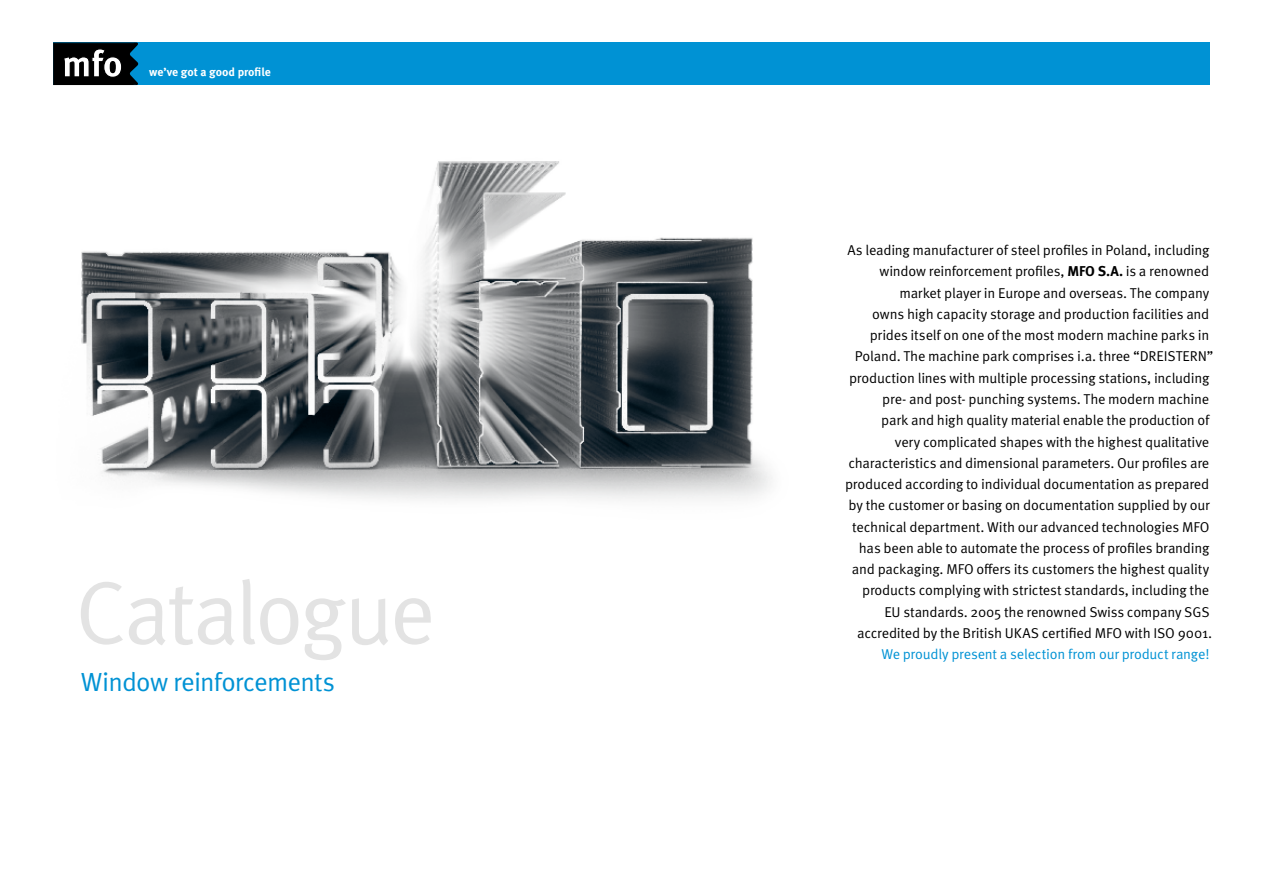
<style>
.page{position:relative;width:1263px;height:893px;background:#fff}
.page>*{position:absolute;margin:0;border:0;box-sizing:border-box;transform-origin:0 0}
.t1{font:89.1px "Meta Pro";letter-spacing:-.04em;color:#e3e3e3}
.t2{font:26.25px "Meta Pro";letter-spacing:-.03em;color:#0092d4}
.t3{font:14.25px "Meta Pro";letter-spacing:-.015em;color:#000}
.t4{font:14.25px "Meta Pro";letter-spacing:-.015em;color:#0092d4}
.t5{font:700 11.7px "Meta Pro";letter-spacing:-.005em;color:#fff}
.s1{font-weight:700}
</style>
<div class="page">
<div style="left:53px;top:43px;width:1157px;height:42px;background:#0092d4"></div>
<svg style="left:53px;top:43px;width:85px;height:42px;background:#2e3538"></svg>
<img style="left:81px;top:161px;width:691px;height:339px">
<p class="t5" style="left:149px;top:65px;width:123px">we’ve got a good profile</p>
<h1 class="t1" style="left:75px;top:556px;width:362px">Catalogue</h1>
<h2 class="t2" style="left:81px;top:665px;width:256px">Window reinforcements</h2>
<p class="t3" style="left:847px;top:241px;width:363px">As leading manufacturer of steel profiles in Poland, including</p>
<p class="t3" style="left:879px;top:262px;width:331px">window reinforcement profiles, <span class="s1">MFO S.A.</span> is a renowned</p>
<p class="t3" style="left:899px;top:284px;width:311px">market player in Europe and overseas. The company</p>
<p class="t3" style="left:872px;top:305px;width:339px">owns high capacity storage and production facilities and</p>
<p class="t3" style="left:870px;top:326px;width:341px">prides itself on one of the most modern machine parks in</p>
<p class="t3" style="left:855px;top:347px;width:360px">Poland. The machine park comprises i.a. three “DREISTERN”</p>
<p class="t3" style="left:849px;top:369px;width:362px">production lines with multiple processing stations, including</p>
<p class="t3" style="left:882px;top:390px;width:328px">pre- and post- punching systems. The modern machine</p>
<p class="t3" style="left:881px;top:411px;width:330px">park and high quality material enable the production of</p>
<p class="t3" style="left:895px;top:433px;width:316px">very complicated shapes with the highest qualitative</p>
<p class="t3" style="left:848px;top:454px;width:362px">characteristics and dimensional parameters. Our profiles are</p>
<p class="t3" style="left:845px;top:475px;width:366px">produced according to individual documentation as prepared</p>
<p class="t3" style="left:848px;top:496px;width:363px">by the customer or basing on documentation supplied by our</p>
<p class="t3" style="left:852px;top:518px;width:359px">technical department. With our advanced technologies MFO</p>
<p class="t3" style="left:859px;top:539px;width:352px">has been able to automate the process of profiles branding</p>
<p class="t3" style="left:852px;top:560px;width:359px">and packaging. MFO offers its customers the highest quality</p>
<p class="t3" style="left:862px;top:581px;width:349px">products complying with strictest standards, including the</p>
<p class="t3" style="left:884px;top:603px;width:327px">EU standards. 2005 the renowned Swiss company SGS</p>
<p class="t3" style="left:857px;top:624px;width:357px">accredited by the British UKAS certified MFO with ISO 9001.</p>
<p class="t4" style="left:881px;top:645px;width:330px">We proudly present a selection from our product range!</p>
</div>
